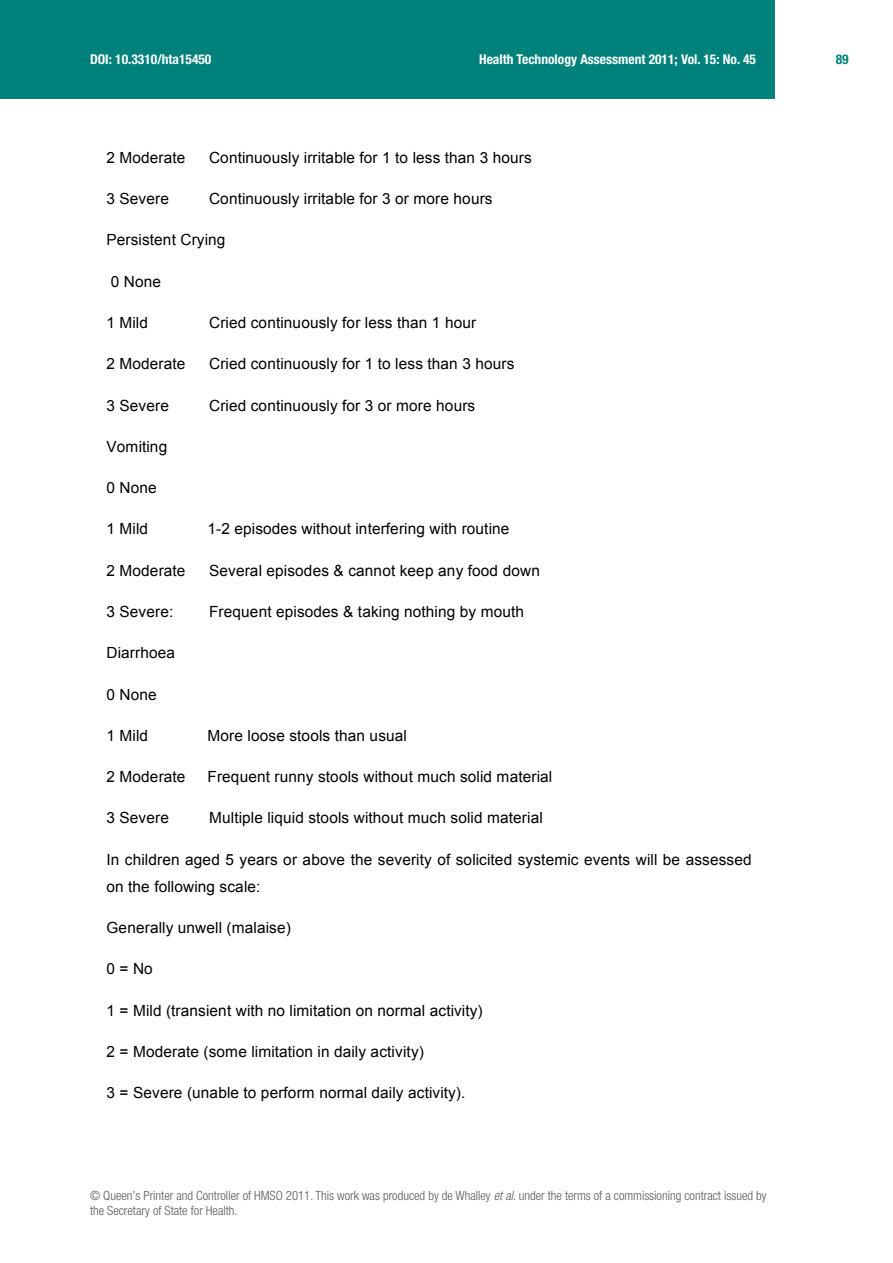
<style>
.page{position:relative;width:893px;height:1263px;background:#fff}
.page>*{position:absolute;margin:0;border:0;box-sizing:border-box;transform-origin:0 0}
.t1{font:15.45px/26.7px "Arial";letter-spacing:.01em;color:#000}
.t2{font:700 condensed 13.5px "Helvetica Neue LT Pro";color:#fff}
.t3{font:700 condensed 13.5px "Helvetica Neue LT Pro";color:#00817b}
.t4{font:300 condensed 12.75px/15px "Helvetica Neue LT Pro";color:#58595b}
.s1{font-style:italic}
</style>
<div class="page">
<div style="left:0;top:0;width:774px;height:99px;background:#00817b"></div>
<p class="t2" style="left:90px;top:51px;width:123px">DOI: 10.3310/hta15450</p>
<p class="t2" style="left:479px;top:51px;width:278px">Health Technology Assessment 2011; Vol. 15: No. 45</p>
<p class="t3" style="left:836px;top:51px;width:14px">89</p>
<p class="t1" style="left:106px;top:144px;width:81px">2 Moderate</p>
<p class="t1" style="left:209px;top:144px;width:324px">Continuously irritable for 1 to less than 3 hours</p>
<p class="t1" style="left:106px;top:185px;width:64px">3 Severe</p>
<p class="t1" style="left:209px;top:185px;width:285px">Continuously irritable for 3 or more hours</p>
<p class="t1" style="left:106px;top:227px;width:121px">Persistent Crying</p>
<p class="t1" style="left:111px;top:268px;width:52px">0 None</p>
<p class="t1" style="left:106px;top:309px;width:43px">1 Mild</p>
<p class="t1" style="left:209px;top:309px;width:269px">Cried continuously for less than 1 hour</p>
<p class="t1" style="left:106px;top:351px;width:81px">2 Moderate</p>
<p class="t1" style="left:209px;top:351px;width:307px">Cried continuously for 1 to less than 3 hours</p>
<p class="t1" style="left:106px;top:392px;width:64px">3 Severe</p>
<p class="t1" style="left:209px;top:392px;width:268px">Cried continuously for 3 or more hours</p>
<p class="t1" style="left:106px;top:433px;width:62px">Vomiting</p>
<p class="t1" style="left:106px;top:474px;width:52px">0 None</p>
<p class="t1" style="left:106px;top:516px;width:43px">1 Mild</p>
<p class="t1" style="left:207px;top:516px;width:303px">1-2 episodes without interfering with routine</p>
<p class="t1" style="left:106px;top:557px;width:81px">2 Moderate</p>
<p class="t1" style="left:209px;top:557px;width:332px">Several episodes &amp; cannot keep any food down</p>
<p class="t1" style="left:106px;top:598px;width:68px">3 Severe:</p>
<p class="t1" style="left:209px;top:598px;width:317px">Frequent episodes &amp; taking nothing by mouth</p>
<p class="t1" style="left:106px;top:640px;width:70px">Diarrhoea</p>
<p class="t1" style="left:106px;top:681px;width:52px">0 None</p>
<p class="t1" style="left:106px;top:722px;width:43px">1 Mild</p>
<p class="t1" style="left:207px;top:722px;width:201px">More loose stools than usual</p>
<p class="t1" style="left:106px;top:763px;width:81px">2 Moderate</p>
<p class="t1" style="left:207px;top:763px;width:346px">Frequent runny stools without much solid material</p>
<p class="t1" style="left:106px;top:805px;width:64px">3 Severe</p>
<p class="t1" style="left:209px;top:805px;width:335px">Multiple liquid stools without much solid material</p>
<p class="t1" style="left:106px;top:846px;width:647px">In children aged 5 years or above the severity of solicited systemic events will be assessed on the following scale:</p>
<p class="t1" style="left:106px;top:914px;width:186px">Generally unwell (malaise)</p>
<p class="t1" style="left:106px;top:956px;width:48px">0 = No</p>
<p class="t1" style="left:106px;top:997px;width:378px">1 = Mild (transient with no limitation on normal activity)</p>
<p class="t1" style="left:106px;top:1038px;width:319px">2 = Moderate (some limitation in daily activity)</p>
<p class="t1" style="left:106px;top:1079px;width:360px">3 = Severe (unable to perform normal daily activity).</p>
<p class="t4" style="left:90px;top:1188px;width:678px">© Queen’s Printer and Controller of HMSO 2011. This work was produced by de Whalley <span class="s1">et al</span>. under the terms of a commissioning contract issued by the Secretary of State for Health.</p>
</div>
